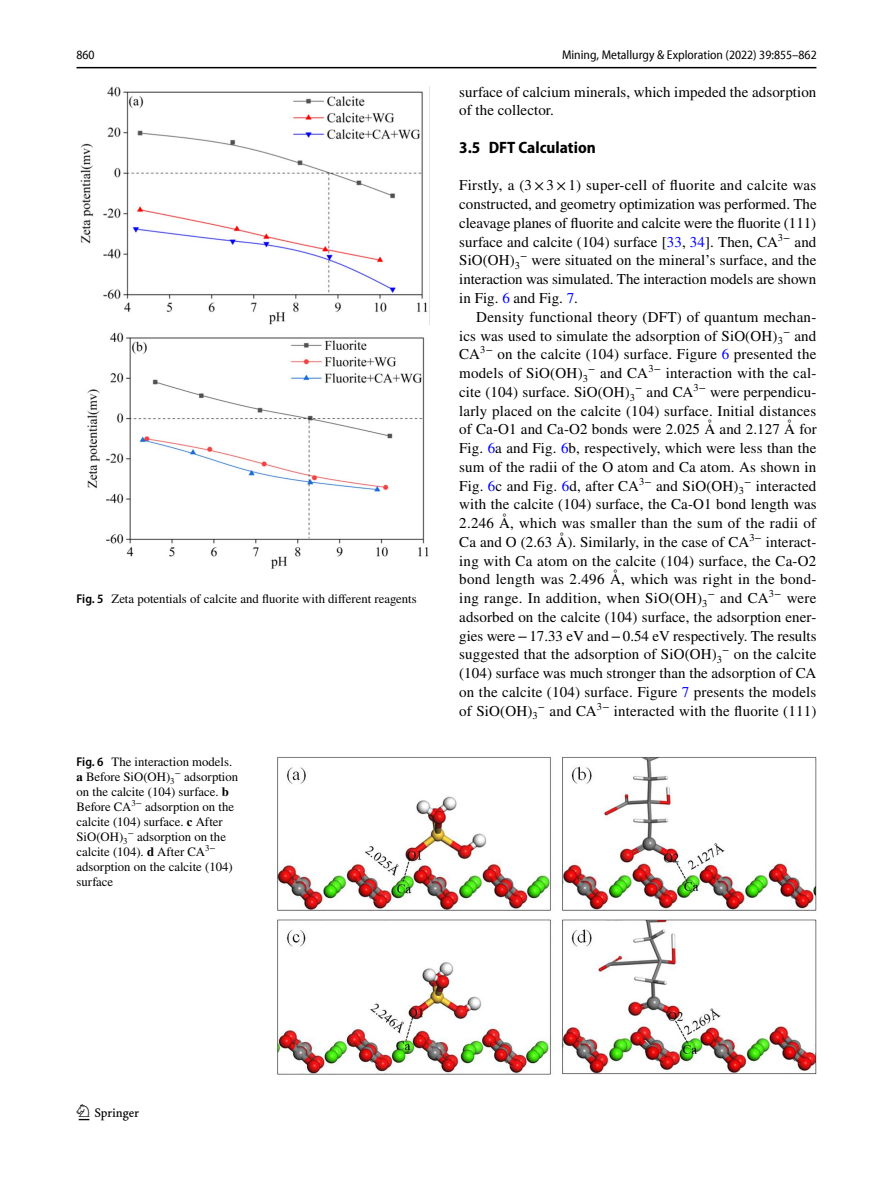
<style>
.page{position:relative;width:893px;height:1187px;background:#fff}
.page>*{position:absolute;margin:0;border:0;box-sizing:border-box;transform-origin:0 0}
.t1{font:22.5px "Springnew Regular 2";color:#000}
.t2{font:700 semi-condensed 16.5px "Myriad Pro";color:#000}
.t3{font:15px/18.8px "STIX";letter-spacing:.005em;color:#000;text-align:justify}
.t4{font:12.75px/15px "STIX";color:#000}
.t5{font:semi-condensed 12.75px "Myriad Pro Unic";color:#000}
.s1{font-family:"Myriad Pro";font-weight:600;font-stretch:semi-condensed}
.s2{font-weight:700}
.s3{color:#00f}
</style>
<div class="page">
<hr style="left:77px;top:67px;width:739px;height:1px;background:#000">
<img style="left:81px;top:87px;width:348px;height:481px">
<img style="left:277px;top:757px;width:539px;height:316px">
<p class="t5" style="left:77px;top:50px;width:20px">860</p>
<p class="t5" style="left:562px;top:50px;width:256px">Mining, Metallurgy &amp; Exploration (2022) 39:855–862</p>
<p class="t4" style="left:77px;top:592px;width:342px"><span class="s1">Fig. 5</span> Zeta potentials of calcite and fluorite with different reagents</p>
<p class="t4" style="left:77px;top:755px;width:163px"><span class="s1">Fig. 6</span> The interaction models. <span class="s2">a</span> Before SiO(OH)<sub>3</sub><sup>−</sup> adsorption on the calcite (104) surface. <span class="s2">b<br></span>Before CA<sup>3−</sup> adsorption on the calcite (104) surface. <span class="s2">c</span> After<br>SiO(OH)<sub>3</sub><sup>−</sup> adsorption on the calcite (104). <span class="s2">d</span> After CA<sup>3− </sup>adsorption on the calcite (104) surface</p>
<p class="t3" style="left:459px;top:83px;width:359px">surface of calcium minerals, which impeded the adsorption of the collector.</p>
<p class="t2" style="left:459px;top:138px;width:138px">3.5 DFT Calculation</p>
<p class="t3" style="left:459px;top:177px;width:359px">Firstly, a (3 ×3×1) super-cell of fluorite and calcite was constructed, and geometry optimization was performed. The cleavage planes of fluorite and calcite were the fluorite (111) surface and calcite (104) surface [<span class="s3">33</span>, <span class="s3">34</span>]. Then, CA<sup>3−</sup> and SiO(OH)<sub>3</sub><sup>−</sup> were situated on the mineral’s surface, and the interaction was simulated. The interaction models are shown in Fig. <span class="s3">6</span> and Fig. <span class="s3">7</span>.</p>
<p class="t3" style="left:459px;top:308px;width:359px;text-indent:17px">Density functional theory (DFT) of quantum mechan&shy;ics was used to simulate the adsorption of SiO(OH)<sub>3</sub><sup>−</sup> and CA<sup>3−</sup> on the calcite (104) surface. Figure <span class="s3">6</span> presented the models of SiO(OH)<sub>3</sub><sup>−</sup> and CA<sup>3−</sup> interaction with the cal&shy;cite (104) surface. SiO(OH)<sub>3</sub><sup>−</sup> and CA<sup>3−</sup> were perpendicu&shy;larly placed on the calcite (104) surface. Initial distances of Ca-O1 and Ca-O2 bonds were 2.025 Å and 2.127 Å for Fig. <span class="s3">6</span>a and Fig. <span class="s3">6</span>b, respectively, which were less than the sum of the radii of the O atom and Ca atom. As shown in Fig. <span class="s3">6</span>c and Fig. <span class="s3">6</span>d, after CA<sup>3−</sup> and SiO(OH)<sub>3</sub><sup>−</sup> interacted with the calcite (104) surface, the Ca-O1 bond length was 2.246 Å, which was smaller than the sum of the radii of Ca and O (2.63 Å). Similarly, in the case of CA<sup>3−</sup> interact&shy;ing with Ca atom on the calcite (104) surface, the Ca-O2 bond length was 2.496 Å, which was right in the bond&shy;ing range. In addition, when SiO(OH)<sub>3</sub><sup>−</sup> and CA<sup>3−</sup> were adsorbed on the calcite (104) surface, the adsorption ener&shy;gies were−17.33 eV and−0.54 eV respectively. The results suggested that the adsorption of SiO(OH)<sub>3</sub><sup>−</sup> on the calcite (104) surface was much stronger than the adsorption of CA on the calcite (104) surface. Figure <span class="s3">7</span> presents the models of SiO(OH)<sub>3</sub><sup>−</sup> and CA<sup>3−</sup> interacted with the fluorite (111)</p>
<h1 class="t1" style="left:79px;top:1104px;width:62px">1 3</h1>
</div>
